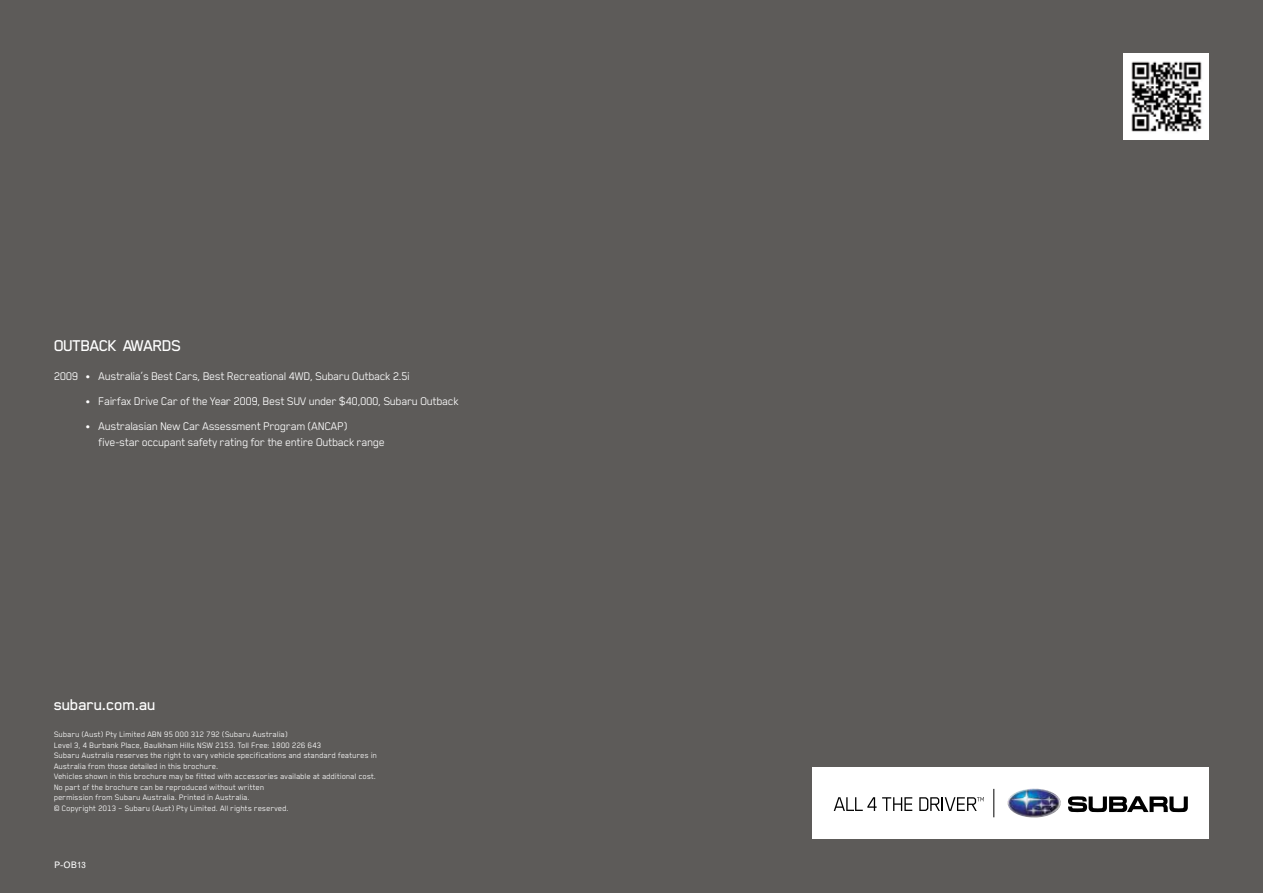
<style>
.page{position:relative;width:1263px;height:893px;background:#5d5b59}
.page>*{position:absolute;margin:0;border:0;box-sizing:border-box;transform-origin:0 0}
.t1{font:500 18px "Subaru";letter-spacing:-.03em;color:#fff}
.t2{font:500 18px "Subaru";letter-spacing:-.05em;color:#fff}
.t3{font:12.75px/16.5px "Subaru";letter-spacing:-.03em;color:#fff}
.t4{font:9px/10.5px "Subaru";color:#fff}
.t5{font:9px "Grotesque";color:#fff}
</style>
<div class="page">
<div style="left:812px;top:767px;width:397px;height:72px;background:#fff"></div>
<svg style="left:993px;top:789px;width:1px;height:28px"></svg>
<svg style="left:834px;top:797px;width:78px;height:14px"></svg>
<svg style="left:919px;top:797px;width:65px;height:14px"></svg>
<svg style="left:1068px;top:796px;width:120px;height:16px"></svg>
<img style="left:1007px;top:789px;width:54px;height:28px">
<img style="left:1124px;top:54px;width:85px;height:85px">
<h1 class="t2" style="left:54px;top:336px;width:129px">OUTBACK AWARDS</h1>
<h2 class="t3" style="left:54px;top:367px;width:358px">2009 • Australia’s Best Cars, Best Recreational 4WD, Subaru Outback 2.5i</h2>
<h2 class="t3" style="left:85px;top:392px;width:375px">• Fairfax Drive Car of the Year 2009, Best SUV under $40,000, Subaru Outback</h2>
<h2 class="t3" style="left:99px;top:417px;width:288px;text-indent:-13px">• Australasian New Car Assessment Program (ANCAP) five-star occupant safety rating for the entire Outback range</h2>
<h1 class="t1" style="left:54px;top:695px;width:104px">subaru.com.au</h1>
<p class="t4" style="left:54px;top:729px;width:325px">Subaru (Aust) Pty Limited ABN 95 000 312 792 (Subaru Australia)<br>Level 3, 4 Burbank Place, Baulkham Hills NSW 2153. Toll Free: 1800 226 643<br>Subaru Australia reserves the right to vary vehicle specifications and standard features in Australia from those detailed in this brochure.<br>Vehicles shown in this brochure may be fitted with accessories available at additional cost.<br>No part of the brochure can be reproduced without written<br>permission from Subaru Australia. Printed in Australia.<br>© Copyright 2013 – Subaru (Aust) Pty Limited. All rights reserved.</p>
<p class="t5" style="left:54px;top:859px;width:33px">P-OB13</p>
</div>
